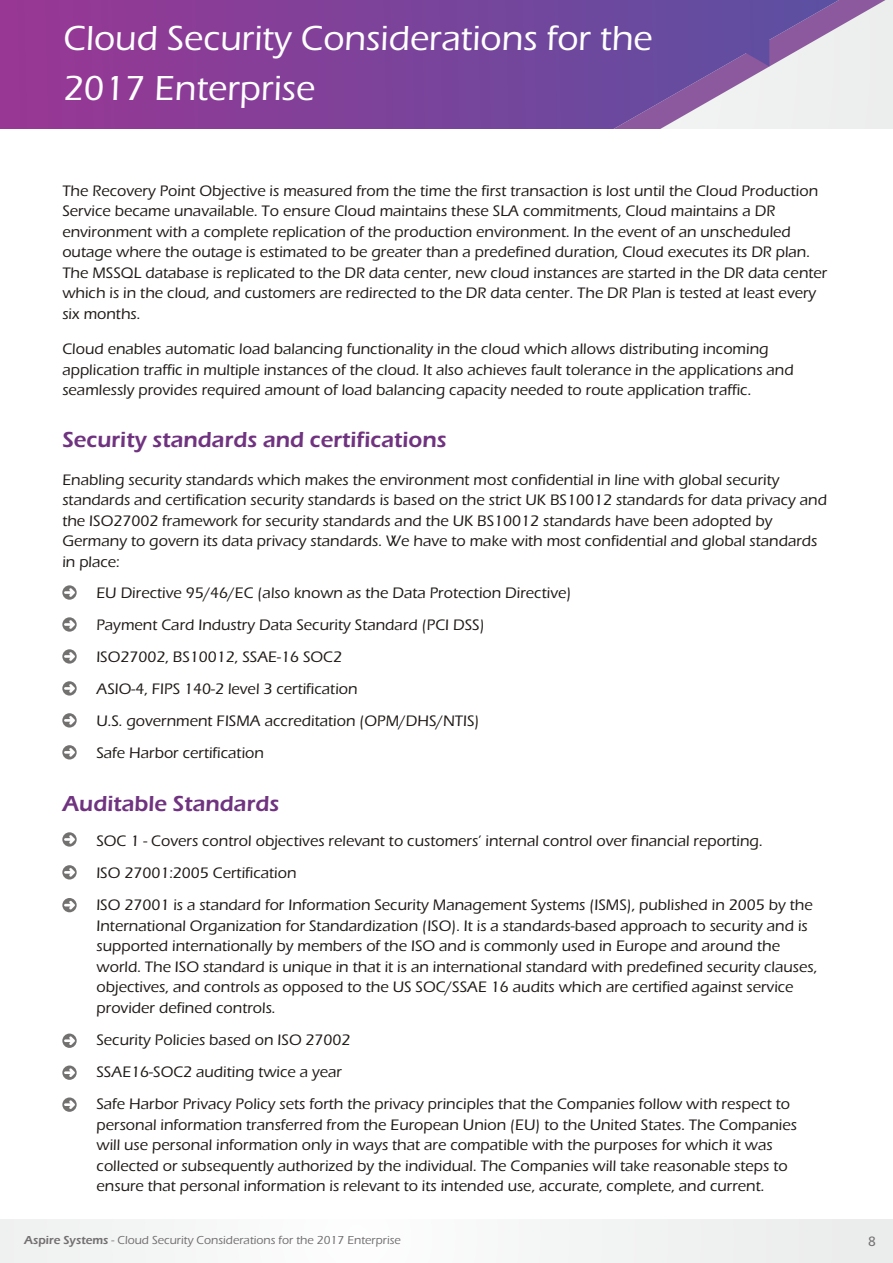
<style>
.page{position:relative;width:893px;height:1263px;background:#fff}
.page>*{position:absolute;margin:0;border:0;box-sizing:border-box;transform-origin:0 0}
.t1{font:500 36px/50.1px "Eras ITC";color:#fff}
.t2{font:600 22.5px "Eras ITC";color:#703380}
.t3{font:500 15.75px/20.5px "Eras ITC";color:#1f1a17}
.t4{font:13.5px "Humanist 777 BT Roman B";color:#737070}
.t5{font:500 12px "Eras ITC";color:#737070}
.s1{font-weight:600}
</style>
<div class="page">
<div style="left:0;top:1219px;width:849px;height:44px;background:#f4f5f5"></div>
<div style="left:849px;top:1219px;width:44px;height:44px;background:#ebeded"></div>
<svg style="left:842px;top:0;width:47px;height:129px;background:#e4e0e6"></svg>
<svg style="left:0;top:0;width:842px;height:129px;background:#8852a1"></svg>
<svg style="left:62px;top:585px;width:15px;height:15px"></svg>
<svg style="left:62px;top:617px;width:15px;height:15px"></svg>
<svg style="left:62px;top:649px;width:15px;height:15px"></svg>
<svg style="left:62px;top:681px;width:15px;height:14px"></svg>
<svg style="left:62px;top:713px;width:15px;height:14px"></svg>
<svg style="left:62px;top:745px;width:15px;height:14px"></svg>
<svg style="left:62px;top:832px;width:15px;height:15px"></svg>
<svg style="left:62px;top:865px;width:15px;height:14px"></svg>
<svg style="left:62px;top:898px;width:15px;height:14px"></svg>
<svg style="left:62px;top:1033px;width:15px;height:15px"></svg>
<svg style="left:62px;top:1065px;width:15px;height:15px"></svg>
<svg style="left:62px;top:1097px;width:15px;height:15px"></svg>
<h1 class="t1" style="left:63px;top:16px;width:591px">Cloud Security Considerations for the<br>2017 Enterprise</h1>
<p class="t3" style="left:62px;top:182px;width:767px">The Recovery Point Objective is measured from the time the first transaction is lost until the Cloud Production Service became unavailable. To ensure Cloud maintains these SLA commitments, Cloud maintains a DR environment with a complete replication of the production environment. In the event of an unscheduled outage where the outage is estimated to be greater than a predefined duration, Cloud executes its DR plan.<br>The MSSQL database is replicated to the DR data center, new cloud instances are started in the DR data center which is in the cloud, and customers are redirected to the DR data center. The DR Plan is tested at least every six months.</p>
<p class="t3" style="left:62px;top:341px;width:733px">Cloud enables automatic load balancing functionality in the cloud which allows distributing incoming application traffic in multiple instances of the cloud. It also achieves fault tolerance in the applications and seamlessly provides required amount of load balancing capacity needed to route application traffic.</p>
<h2 class="t2" style="left:62px;top:432px;width:386px">Security standards and certifications</h2>
<p class="t3" style="left:62px;top:471px;width:766px">Enabling security standards which makes the environment most confidential in line with global security standards and certification security standards is based on the strict UK BS10012 standards for data privacy and the ISO27002 framework for security standards and the UK BS10012 standards have been adopted by Germany to govern its data privacy standards. We have to make with most confidential and global standards in place:</p>
<p class="t3" style="left:96px;top:578px;width:477px;line-height:32.1px">EU Directive 95/46/EC (also known as the Data Protection Directive)<br>Payment Card Industry Data Security Standard (PCI DSS)<br>ISO27002, BS10012, SSAE-16 SOC2<br>ASIO-4, FIPS 140-2 level 3 certification<br>U.S. government FISMA accreditation (OPM/DHS/NTIS)<br>Safe Harbor certification</p>
<h2 class="t2" style="left:62px;top:796px;width:219px">Auditable Standards</h2>
<p class="t3" style="left:96px;top:827px;width:718px;line-height:32.1px">SOC 1 - Covers control objectives relevant to customers’ internal control over financial reporting.<br>ISO 27001:2005 Certification<br>ISO 27001 is a standard for Information Security Management Systems (ISMS), published in 2005 by the</p>
<p class="t3" style="left:97px;top:917px;width:722px">International Organization for Standardization (ISO). It is a standards-based approach to security and is supported internationally by members of the ISO and is commonly used in Europe and around the world. The ISO standard is unique in that it is an international standard with predefined security clauses, objectives, and controls as opposed to the US SOC/SSAE 16 audits which are certified against service provider defined controls.</p>
<p class="t3" style="left:96px;top:1025px;width:695px;line-height:32.1px">Security Policies based on ISO 27002<br>SSAE16-SOC2 auditing twice a year<br>Safe Harbor Privacy Policy sets forth the privacy principles that the Companies follow with respect to</p>
<p class="t3" style="left:97px;top:1116px;width:702px">personal information transferred from the European Union (EU) to the United States. The Companies will use personal information only in ways that are compatible with the purposes for which it was collected or subsequently authorized by the individual. The Companies will take reasonable steps to ensure that personal information is relevant to its intended use, accurate, complete, and current.</p>
<p class="t5" style="left:24px;top:1236px;width:378px"><span class="s1">Aspire Systems</span> - Cloud Security Considerations for the 2017 Enterprise</p>
<p class="t4" style="left:868px;top:1235px;width:9px">8</p>
</div>
